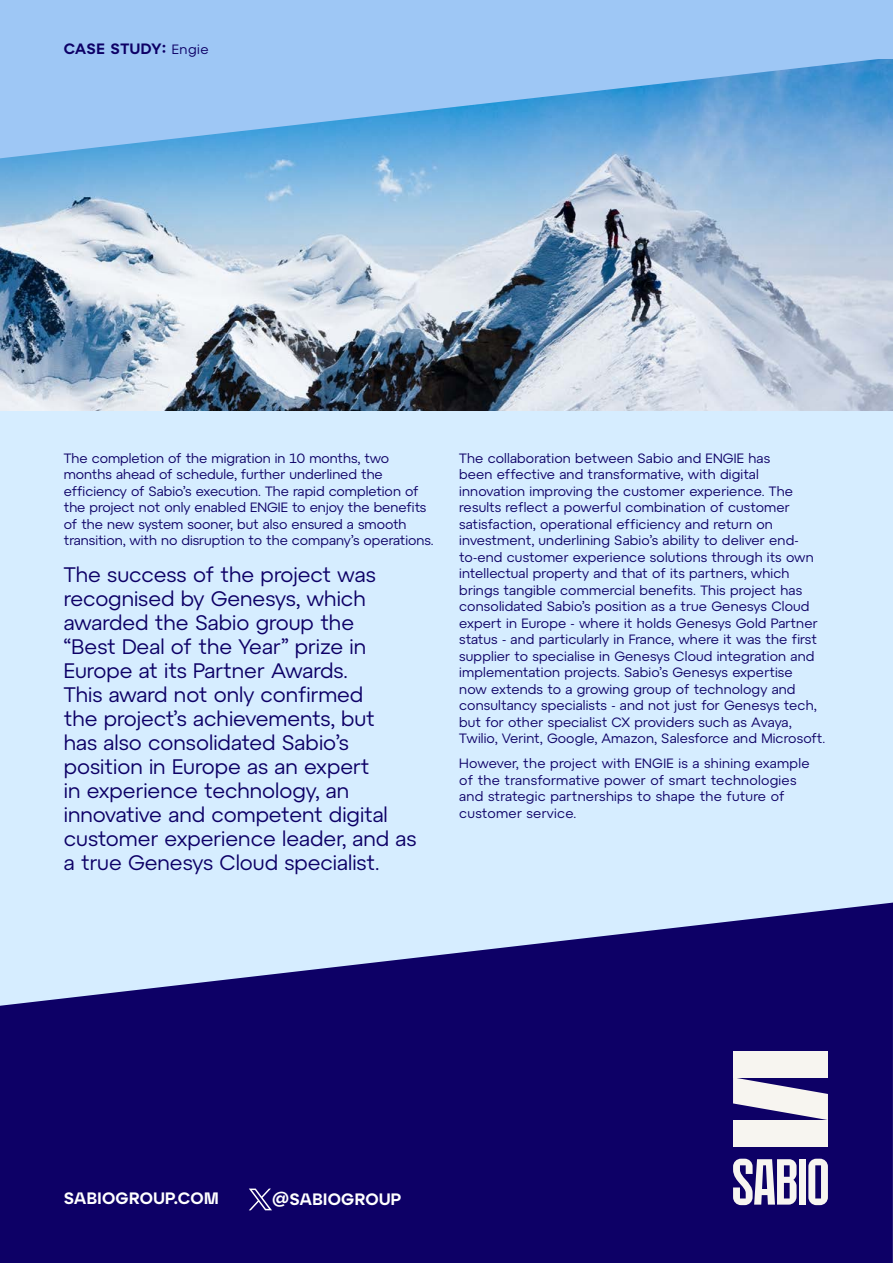
<style>
.page{position:relative;width:893px;height:1263px;background:#fff}
.page>*{position:absolute;margin:0;border:0;box-sizing:border-box;transform-origin:0 0}
.t1{font:21px/24px "Atyp BL Text";color:#0d0066}
.t2{font:600 16.5px "Atyp BL Display";letter-spacing:.02em;color:#fff}
.t3{font:600 15px "Atyp BL Text";letter-spacing:.03em;color:#0d0066}
.t4{font:13.5px/16.5px "Atyp BL Text";letter-spacing:.01em;color:#0d0066}
.s1{font-weight:400;font-size:13.5px}
</style>
<div class="page">
<img style="left:0;top:158px;width:893px;height:253px">
<div style="left:0;top:411px;width:893px;height:647px;background:#d6edff"></div>
<svg style="left:0;top:902px;width:893px;height:361px;fill:#0d0066"></svg>
<div style="left:733px;top:1051px;width:95px;height:26px;background:#f7f5f0"></div>
<div style="left:733px;top:1120px;width:95px;height:26px;background:#f7f5f0"></div>
<svg style="left:733px;top:1077px;width:95px;height:43px"></svg>
<svg style="left:808px;top:1159px;width:20px;height:46px"></svg>
<div style="left:799px;top:1159px;width:7px;height:45px;background:#f7f5f0"></div>
<svg style="left:733px;top:1159px;width:63px;height:46px"></svg>
<svg style="left:249px;top:1188px;width:23px;height:22px"></svg>
<svg style="left:0;top:0;width:893px;height:158px;background:#89bbec"></svg>
<p class="t3" style="left:64px;top:39px;width:146px">CASE STUDY: <span class="s1">Engie</span></p>
<p class="t4" style="left:64px;top:450px;width:371px">The completion of the migration in 10 months, two months ahead of schedule, further underlined the efficiency of Sabio’s execution. The rapid completion of the project not only enabled ENGIE to enjoy the benefits of the new system sooner, but also ensured a smooth transition, with no disruption to the company’s operations.</p>
<p class="t1" style="left:64px;top:562px;width:354px">The success of the project was recognised by Genesys, which awarded the Sabio group the<br>“Best Deal of the Year” prize in<br>Europe at its Partner Awards.<br>This award not only confirmed<br>the project’s achievements, but<br>has also consolidated Sabio’s position in Europe as an expert<br>in experience technology, an innovative and competent digital customer experience leader, and as a true Genesys Cloud specialist.</p>
<p class="t4" style="left:459px;top:450px;width:368px">The collaboration between Sabio and ENGIE has<br>been effective and transformative, with digital innovation improving the customer experience. The results reflect a powerful combination of customer satisfaction, operational efficiency and return on investment, underlining Sabio’s ability to deliver end&shy;to-end customer experience solutions through its own intellectual property and that of its partners, which brings tangible commercial benefits. This project has consolidated Sabio’s position as a true Genesys Cloud expert in Europe - where it holds Genesys Gold Partner status - and particularly in France, where it was the first supplier to specialise in Genesys Cloud integration and implementation projects. Sabio’s Genesys expertise<br>now extends to a growing group of technology and consultancy specialists - and not just for Genesys tech, but for other specialist CX providers such as Avaya, Twilio, Verint, Google, Amazon, Salesforce and Microsoft.</p>
<p class="t4" style="left:459px;top:755px;width:352px">However, the project with ENGIE is a shining example of the transformative power of smart technologies and strategic partnerships to shape the future of customer service.</p>
<p class="t2" style="left:64px;top:1188px;width:157px">SABIOGROUP.COM</p>
<p class="t2" style="left:273px;top:1189px;width:130px">@SABIOGROUP</p>
</div>
